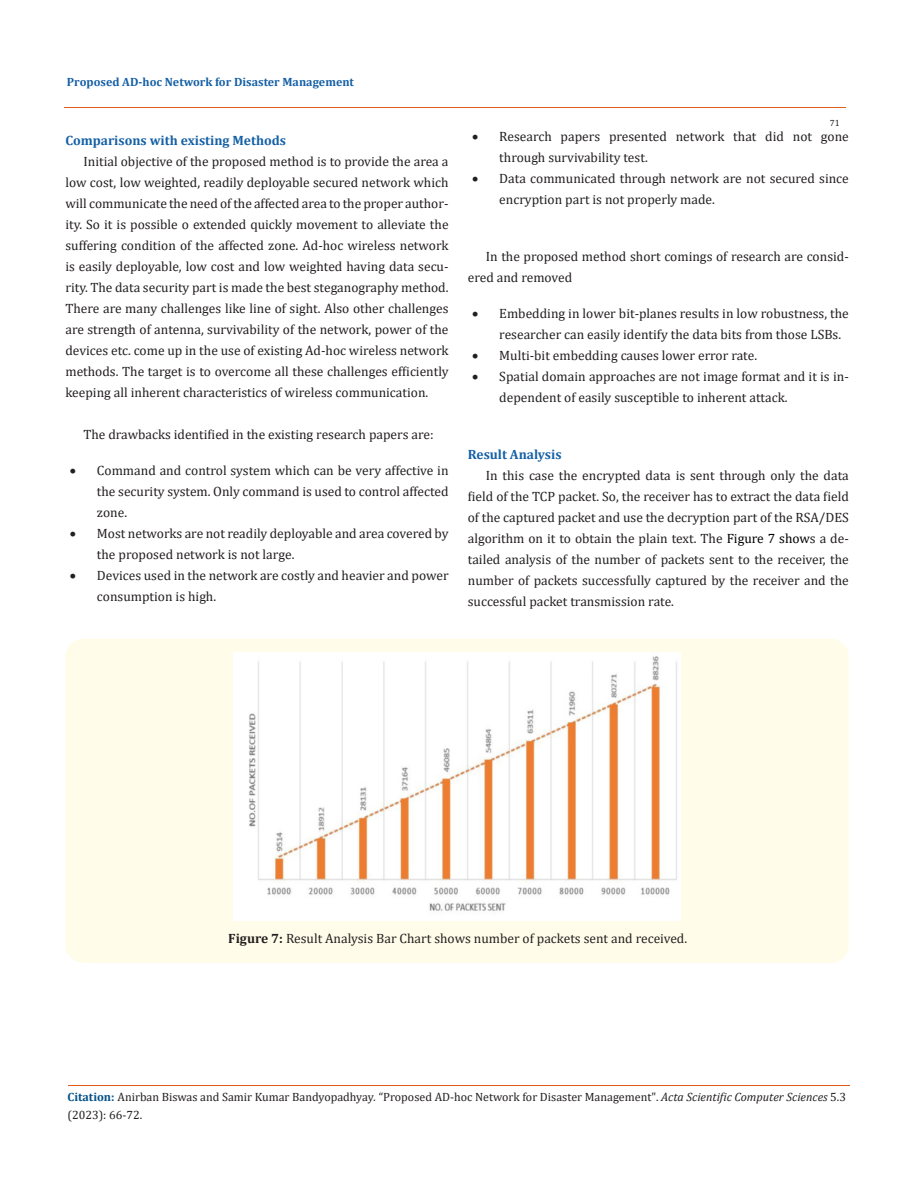
<style>
.page{position:relative;width:917px;height:1188px;background:#fff}
.page>*{position:absolute;margin:0;border:0;box-sizing:border-box;transform-origin:0 0}
.t1{font:13.5px/21px "Cambria";color:#231f20}
.t2{font:700 13.5px "Cambria";color:#1560a6}
.t3{font:12px/18px "Cambria";color:#231f20}
.t4{font:700 12px "Cambria";color:#1560a6}
.t5{font:9px "Cambria";color:#231f20}
.s1{color:#000}
.s2{font-weight:700}
.s3{font-weight:700;color:#035089}
.s4{font-style:italic}
</style>
<div class="page">
<div style="left:65px;top:639px;width:783px;height:324px;background:#fffde9;border-radius:18px"></div>
<img style="left:233px;top:653px;width:447px;height:267px">
<hr style="left:64px;top:108px;width:781px;height:1px;background:#e05d1a">
<hr style="left:68px;top:1085px;width:781px;height:1px;background:#e05d1a">
<p class="t4" style="left:67px;top:73px;width:288px">Proposed AD-hoc Network for Disaster Management</p>
<p class="t2" style="left:65px;top:131px;width:222px">Comparisons with existing Methods</p>
<p class="t1" style="left:65px;top:151px;width:384px;text-align:justify;text-indent:18px">Initial objective of the proposed method is to provide the area a low cost, low weighted, readily deployable secured network which will communicate the need of the affected area to the proper author&shy;ity. So it is possible o extended quickly movement to alleviate the suffering condition of the affected zone. Ad-hoc wireless network is easily deployable, low cost and low weighted having data secu&shy;rity. The data security part is made the best steganography method.<br>There are many challenges like line of sight. Also other challenges are strength of antenna, survivability of the network, power of the devices etc. come up in the use of existing Ad-hoc wireless network methods. The target is to overcome all these challenges efficiently keeping all inherent characteristics of wireless communication.</p>
<p class="t1" style="left:83px;top:424px;width:352px">The drawbacks identified in the existing research papers are:</p>
<p class="t1" style="left:97px;top:460px;width:353px;text-align:justify;text-indent:-27px">• Command and control system which can be very affective in the security system. Only command is used to control affected zone.</p>
<p class="t1" style="left:97px;top:523px;width:353px;text-indent:-27px">• Most networks are not readily deployable and area covered by the proposed network is not large.</p>
<p class="t1" style="left:97px;top:565px;width:353px;text-indent:-27px">• Devices used in the network are costly and heavier and power consumption is high.</p>
<p class="t5" style="left:829px;top:118px;width:11px">71</p>
<p class="t1" style="left:499px;top:126px;width:351px;text-indent:-27px">• Research papers presented network that did not gone through survivability test.</p>
<p class="t1" style="left:499px;top:168px;width:351px;text-indent:-27px">• Data communicated through network are not secured since encryption part is not properly made.</p>
<p class="t1" style="left:468px;top:246px;width:382px;text-indent:18px">In the proposed method short comings of research are consid&shy;ered and removed</p>
<p class="t1" style="left:499px;top:303px;width:351px;text-indent:-27px">• Embedding in lower bit-planes results in low robustness, the researcher can easily identify the data bits from those LSBs.</p>
<p class="t1" style="left:472px;top:345px;width:286px">• Multi-bit embedding causes lower error rate.</p>
<p class="t1" style="left:499px;top:366px;width:351px;text-indent:-27px">• Spatial domain approaches are not image format and it is in&shy;dependent of easily susceptible to inherent attack.</p>
<p class="t2" style="left:468px;top:445px;width:95px">Result Analysis</p>
<p class="t1" style="left:468px;top:465px;width:382px;text-align:justify;text-indent:18px">In this case the encrypted data is sent through only the data field of the TCP packet. So, the receiver has to extract the data field of the captured packet and use the decryption part of the RSA/DES algorithm on it to obtain the plain text. The <span class="s1">Figure 7 show</span>s a de&shy;tailed analysis of the number of packets sent to the receiver, the number of packets successfully captured by the receiver and the successful packet transmission rate.</p>
<p class="t1" style="left:228px;top:928px;width:460px"><span class="s2">Figure 7:</span> Result Analysis Bar Chart shows number of packets sent and received.</p>
<p class="t3" style="left:68px;top:1088px;width:780px"><span class="s3">Citation:</span> Anirban Biswas and Samir Kumar Bandyopadhyay<span class="s4">.</span> “Proposed AD-hoc Network for Disaster Management". <span class="s4">Acta Scientific Computer Sciences</span> 5.3 (2023): 66-72.</p>
</div>
